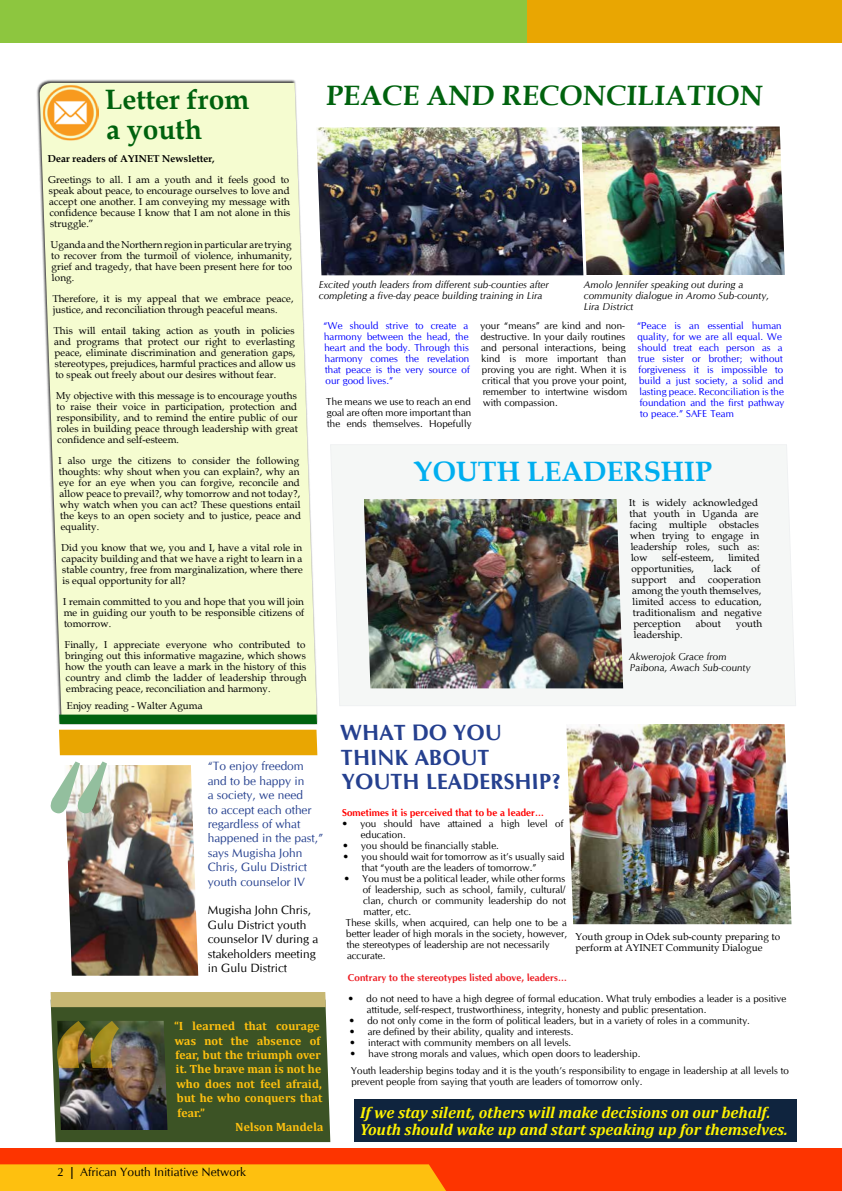
<style>
.page{position:relative;width:842px;height:1191px;background:#fff}
.page>*{position:absolute;margin:0;border:0;box-sizing:border-box;transform-origin:0 0}
.t1{font:700 28px/30.8px "Book Antiqua";color:#00620e}
.t2{font:700 28px "Book Antiqua";color:#00aeef}
.t3{font:700 22px/24.2px "CG Omega";color:#25408f}
.t4{font:italic 700 16px/17.6px "Cambria";color:#fdf202}
.t5{font:12px/14.4px "CG Omega";color:#25408f}
.t6{font:700 12px "Cambria";color:#fec00f}
.t7{font:12px/14.4px "CG Omega";color:#000}
.t8{font:10px/11px "Book Antiqua";color:#000}
.t9{font:10px/11px "CG Omega";color:#000}
.t10{font:10px/11px "CG Omega";color:#00f;text-align:justify}
.t11{font:italic 10px/11px "CG Omega";color:#000}
.t12{font:700 10px "CG Omega";color:#ed1d24}
.t13{font:700 10px "CG Omega";color:#f00}
.t14{font:700 10px "Book Antiqua";color:#000}
.s1{font-family:"Myriad Pro";font-weight:600}
</style>
<div class="page">
<img style="left:66px;top:765px;width:132px;height:210px">
<svg style="left:39px;top:83px;width:278px;height:639px;background:#f4fbd2"></svg>
<div style="left:0;top:1148px;width:842px;height:43px;background:#fd3400"></div>
<div style="left:0;top:1164px;width:446px;height:27px;background:#fec00f"></div>
<div style="left:0;top:0;width:594px;height:43px;background:#8dc63f"></div>
<div style="left:527px;top:0;width:315px;height:43px;background:#e9a602"></div>
<img style="left:43px;top:85px;width:55px;height:56px">
<svg style="left:59px;top:714px;width:258px;height:41px;background:#b5a32a"></svg>
<div style="left:330px;top:444px;width:466px;height:262px;background:#f5f7f6"></div>
<img style="left:51px;top:992px;width:279px;height:150px">
<div style="left:354px;top:1099px;width:442px;height:43px;background:#0f243e"></div>
<img style="left:566px;top:724px;width:225px;height:200px">
<svg style="left:50px;top:761px;width:57px;height:52px"></svg>
<img style="left:316px;top:127px;width:265px;height:148px">
<img style="left:364px;top:499px;width:259px;height:189px">
<img style="left:581px;top:126px;width:204px;height:149px">
<h1 class="t1" style="left:106px;top:84px;width:147px">Letter from a youth</h1>
<p class="t14" style="left:48px;top:152px;width:169px">Dear readers of AYINET Newsletter,</p>
<p class="t8" style="left:49px;top:174px;width:244px;text-align:justify">Greetings to all. I am a youth and it feels good to speak about peace, to encourage ourselves to love and accept one another. I am conveying my message with confidence because I know that I am not alone in this struggle.”</p>
<p class="t8" style="left:51px;top:239px;width:244px">Uganda and the Northern region in particular are trying to recover from the turmoil of violence, inhumanity, grief and tragedy, that have been present here for too long.</p>
<p class="t8" style="left:53px;top:293px;width:243px">Therefore, it is my appeal that we embrace peace, justice, and reconciliation through peaceful means.</p>
<p class="t8" style="left:54px;top:325px;width:244px">This will entail taking action as youth in policies and programs that protect our right to everlasting peace, eliminate discrimination and generation gaps, stereotypes, prejudices, harmful practices and allow us to speak out freely about our desires without fear.</p>
<p class="t8" style="left:56px;top:390px;width:244px;text-align:justify">My objective with this message is to encourage youths to raise their voice in participation, protection and responsibility, and to remind the entire public of our roles in building peace through leadership with great confidence and self-esteem.</p>
<p class="t8" style="left:58px;top:455px;width:245px">I also urge the citizens to consider the following thoughts: why shout when you can explain?, why an eye for an eye when you can forgive, reconcile and allow peace to prevail?, why tomorrow and not today?, why watch when you can act? These questions entail the keys to an open society and to justice, peace and equality.</p>
<p class="t8" style="left:61px;top:542px;width:244px;text-align:justify">Did you know that we, you and I, have a vital role in capacity building and that we have a right to learn in a stable country, free from marginalization, where there is equal opportunity for all?</p>
<p class="t8" style="left:63px;top:596px;width:243px;text-align:justify">I remain committed to you and hope that you will join me in guiding our youth to be responsible citizens of tomorrow.</p>
<p class="t8" style="left:65px;top:639px;width:244px;text-align:justify">Finally, I appreciate everyone who contributed to bringing out this informative magazine, which shows how the youth can leave a mark in the history of this country and climb the ladder of leadership through embracing peace, reconciliation and harmony.</p>
<p class="t8" style="left:67px;top:700px;width:138px">Enjoy reading - Walter Aguma</p>
<h1 class="t1" style="left:326px;top:80px;width:440px">PEACE AND RECONCILIATION</h1>
<p class="t11" style="left:319px;top:279px;width:232px">Excited youth leaders from different sub-counties after completing a five-day peace building training in Lira</p>
<p class="t11" style="left:584px;top:279px;width:187px">Amolo Jennifer speaking out during a community dialogue in Aromo Sub-county,<br>Lira District</p>
<p class="t10" style="left:324px;top:320px;width:148px">“We should strive to create a harmony between the head, the heart and the body. Through this harmony comes the revelation that peace is the very source of our good lives.”</p>
<p class="t9" style="left:326px;top:396px;width:147px;text-align:justify">The means we use to reach an end goal are often more important than the ends themselves. Hopefully</p>
<p class="t9" style="left:480px;top:320px;width:149px">your “means” are kind and non&shy;destructive. In your daily routines and personal interactions, being kind is more important than proving you are right. When it is critical that you prove your point, remember to intertwine wisdom with compassion.</p>
<p class="t10" style="left:637px;top:320px;width:149px;text-align:left">“Peace is an essential human quality, for we are all equal. We should treat each person as a true sister or brother; without forgiveness it is impossible to build a just society, a solid and lasting peace. Reconciliation is the foundation and the first pathway to peace.” SAFE Team</p>
<h1 class="t2" style="left:415px;top:452px;width:301px">YOUTH LEADERSHIP</h1>
<p class="t8" style="left:629px;top:497px;width:132px">It is widely acknowledged that youth in Uganda are facing multiple obstacles when trying to engage in leadership roles, such as: low</p>
<p class="t8" style="left:662px;top:552px;width:54px">self-esteem,</p>
<p class="t8" style="left:728px;top:552px;width:34px">limited</p>
<p class="t8" style="left:631px;top:563px;width:65px">opportunities,</p>
<p class="t8" style="left:714px;top:563px;width:20px">lack</p>
<p class="t8" style="left:632px;top:563px;width:132px;text-indent:120px">of support and cooperation among the youth themselves, limited access to education, traditionalism and negative perception</p>
<p class="t8" style="left:696px;top:618px;width:27px">about</p>
<p class="t8" style="left:736px;top:618px;width:28px">youth</p>
<p class="t8" style="left:634px;top:629px;width:51px">leadership.</p>
<p class="t11" style="left:629px;top:651px;width:123px">Akwerojok Grace from<br>Paibona, Awach Sub-county</p>
<p class="t5" style="left:208px;top:759px;width:117px">“To enjoy freedom and to be happy in<br>a society, we need<br>to accept each other regardless of what happened in the past,” says Mugisha John<br>Chris, Gulu District youth counselor IV</p>
<p class="t7" style="left:208px;top:903px;width:112px">Mugisha John Chris,<br>Gulu District youth counselor IV during a stakeholders meeting in Gulu District</p>
<p class="t6" style="left:174px;top:1018px;width:147px">“I learned that courage</p>
<p class="t6" style="left:175px;top:1033px;width:147px">was not the absence of</p>
<p class="t6" style="left:175px;top:1047px;width:147px">fear, but the triumph over</p>
<p class="t6" style="left:176px;top:1062px;width:147px">it. The brave man is not he</p>
<p class="t6" style="left:176px;top:1076px;width:147px">who does not feel afraid,</p>
<p class="t6" style="left:177px;top:1090px;width:147px">but he who conquers that</p>
<p class="t6" style="left:177px;top:1105px;width:30px">fear.”</p>
<p class="t6" style="left:236px;top:1119px;width:90px">Nelson Mandela</p>
<p class="t7" style="left:57px;top:1164px;width:190px">2 <span class="s1">|</span> African Youth Initiative Network</p>
<h2 class="t3" style="left:340px;top:721px;width:224px">WHAT DO YOU<br>THINK ABOUT<br>YOUTH LEADERSHIP?</h2>
<p class="t13" style="left:342px;top:806px;width:204px">Sometimes it is perceived that to be a leader…</p>
<p class="t9" style="left:361px;top:818px;width:204px;text-indent:-18px">• you should have attained a high level of education.</p>
<p class="t9" style="left:343px;top:840px;width:158px">• you should be financially stable.</p>
<p class="t9" style="left:362px;top:851px;width:205px;text-indent:-18px">• you should wait for tomorrow as it’s usually said that “youth are the leaders of tomorrow.”</p>
<p class="t9" style="left:344px;top:873px;width:223px">• You must be a political leader, while other forms</p>
<p class="t9" style="left:363px;top:884px;width:204px">of leadership, such as school, family, cultural/</p>
<p class="t9" style="left:363px;top:895px;width:205px">clan, church or community leadership do not</p>
<p class="t9" style="left:363px;top:906px;width:50px">matter, etc.</p>
<p class="t9" style="left:346px;top:917px;width:223px">These skills, when acquired, can help one to be a</p>
<p class="t9" style="left:346px;top:928px;width:223px">better leader of high morals in the society, however,</p>
<p class="t9" style="left:347px;top:939px;width:205px">the stereotypes of leadership are not necessarily</p>
<p class="t9" style="left:347px;top:950px;width:40px">accurate.</p>
<p class="t12" style="left:348px;top:971px;width:221px">Contrary to the stereotypes listed above, leaders…</p>
<p class="t9" style="left:367px;top:993px;width:422px;text-indent:-18px">• do not need to have a high degree of formal education. What truly embodies a leader is a positive attitude, self-respect, trustworthiness, integrity, honesty and public presentation.</p>
<p class="t9" style="left:349px;top:1015px;width:403px">• do not only come in the form of political leaders, but in a variety of roles in a community.</p>
<p class="t9" style="left:350px;top:1026px;width:226px">• are defined by their ability, quality and interests.</p>
<p class="t9" style="left:350px;top:1037px;width:223px">• interact with community members on all levels.</p>
<p class="t9" style="left:350px;top:1045px;width:441px;line-height:16.7px">• have strong morals and values, which open doors to leadership.<br>Youth leadership begins today and it is the youth’s responsibility to engage in leadership at all levels to</p>
<p class="t9" style="left:351px;top:1076px;width:293px">prevent people from saying that youth are leaders of tomorrow only.</p>
<p class="t8" style="left:575px;top:931px;width:206px">Youth group in Odek sub-county preparing to perform at AYINET Community Dialogue</p>
<h3 class="t4" style="left:360px;top:1103px;width:429px">If we stay silent, others will make decisions on our behalf.<br>Youth should wake up and start speaking up for themselves.</h3>
</div>
